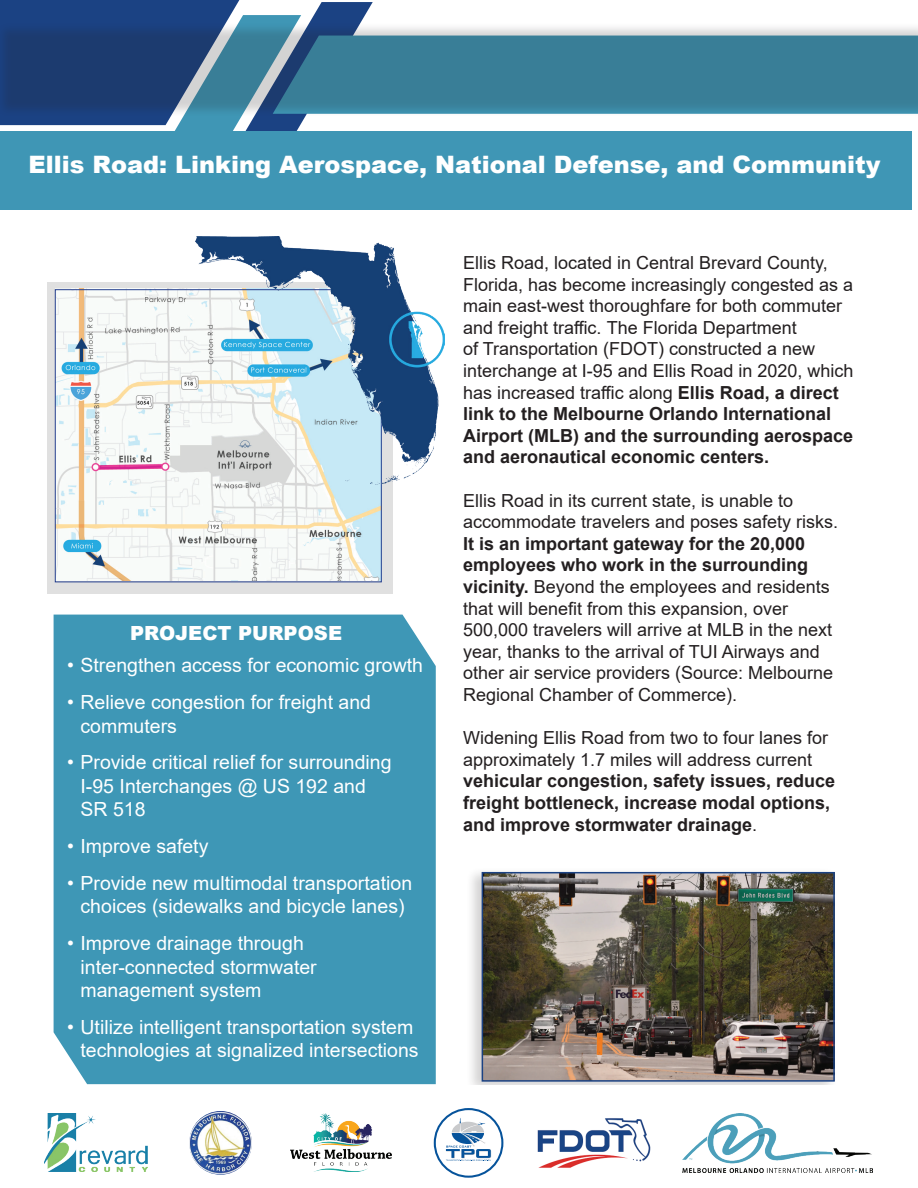
<style>
.page{position:relative;width:918px;height:1188px;background:#fff}
.page>*{position:absolute;margin:0;border:0;box-sizing:border-box;transform-origin:0 0}
.t1{font:900 24px "Arial";color:#fff}
.t2{font:19.5px/23.4px "Arial";color:#fff}
.t3{font:900 19.5px "Arial";color:#fff}
.t4{font:18px/21.6px "Arial";color:#231f20}
.t5{font:700 18px/21.6px "Arial";color:#231f20}
.s1{font-weight:700}
.s2{font-weight:400}
</style>
<div class="page">
<svg style="left:0;top:0;width:373px;height:131px"></svg>
<div style="left:54px;top:615px;width:382px;height:469px;background:#3e97b6"></div>
<div style="left:0;top:22px;width:918px;height:95px;background:#231f20;opacity:.2"></div>
<div style="left:0;top:131px;width:912px;height:78px;background:#3f96b5"></div>
<div style="left:466px;top:867px;width:372px;height:228px;background:#231f20;opacity:.2"></div>
<img style="left:485px;top:875px;width:347px;height:204px">
<div style="left:482px;top:872px;width:353px;height:210px;border:2px solid #1b4283"></div>
<div style="left:0;top:1085px;width:918px;height:103px;background:#fff"></div>
<img style="left:291px;top:1114px;width:101px;height:58px">
<img style="left:189px;top:1111px;width:63px;height:64px">
<img style="left:44px;top:1114px;width:104px;height:58px">
<svg style="left:435px;top:1109px;width:67px;height:68px"></svg>
<div style="left:434px;top:1108px;width:69px;height:70px;border:2px solid #06539b;border-radius:50%"></div>
<svg style="left:433px;top:1118px;width:70px;height:50px"></svg>
<div style="left:47px;top:283px;width:345px;height:311px;background:#231f20;opacity:.14"></div>
<img style="left:55px;top:288px;width:325px;height:292px">
<img style="left:195px;top:237px;width:249px;height:248px">
<img style="left:537px;top:1118px;width:114px;height:50px">
<img style="left:683px;top:1114px;width:190px;height:58px">
<h1 class="t1" style="left:29px;top:147px;width:854px">Ellis Road: Linking Aerospace, National Defense, and Community</h1>
<h2 class="t3" style="left:130px;top:619px;width:213px">PROJECT PURPOSE</h2>
<p class="t2" style="left:67px;top:654px;width:357px">• Strengthen access for economic growth</p>
<p class="t2" style="left:81px;top:690px;width:292px;text-indent:-13px">• Relieve congestion for freight and commuters</p>
<p class="t2" style="left:81px;top:751px;width:313px;text-indent:-13px">• Provide critical relief for surrounding<br>I-95 Interchanges @ US 192 and<br>SR 518</p>
<p class="t2" style="left:67px;top:834px;width:143px">• Improve safety</p>
<p class="t2" style="left:67px;top:871px;width:347px;text-align:center">• Provide new multimodal transportation choices (sidewalks and bicycle lanes)</p>
<p class="t2" style="left:81px;top:932px;width:238px;text-indent:-13px">• Improve drainage through inter-connected stormwater management system</p>
<p class="t2" style="left:67px;top:1015px;width:353px;text-align:right">• Utilize intelligent transportation system technologies at signalized intersections</p>
<p class="t4" style="left:463px;top:252px;width:392px">Ellis Road, located in Central Brevard County, Florida, has become increasingly congested as a main east-west thoroughfare for both commuter and freight traffic. The Florida Department<br>of Transportation (FDOT) constructed a new interchange at I-95 and Ellis Road in 2020, which has increased traffic along <span class="s1">Ellis Road, a direct link to the Melbourne Orlando International Airport (MLB) and the surrounding aerospace and aeronautical economic centers.</span></p>
<p class="t4" style="left:463px;top:489px;width:377px">Ellis Road in its current state, is unable to accommodate travelers and poses safety risks.<br><span class="s1">It is an important gateway for the 20,000 employees who work in the surrounding vicinity.</span> Beyond the employees and residents that will benefit from this expansion, over 500,000 travelers will arrive at MLB in the next year, thanks to the arrival of TUI Airways and other air service providers (Source: Melbourne Regional Chamber of Commerce).</p>
<p class="t5" style="left:463px;top:727px;width:374px"><span class="s2">Widening Ellis Road from two to four lanes for approximately 1.7 miles will address current </span>vehicular congestion, safety issues, reduce freight bottleneck, increase modal options, and improve stormwater drainage<span class="s2">.</span></p>
</div>
